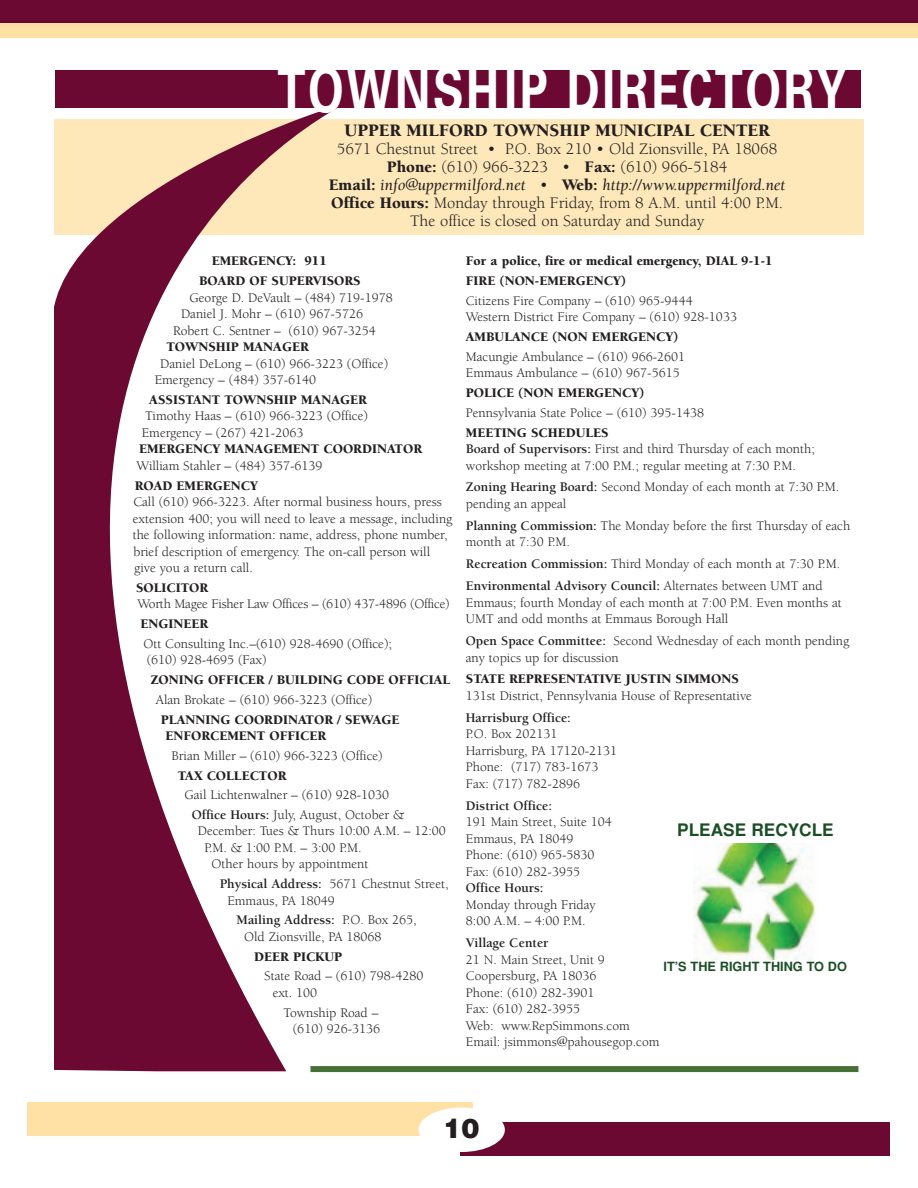
<style>
.page{position:relative;width:918px;height:1188px;background:#fff}
.page>*{position:absolute;margin:0;border:0;box-sizing:border-box;transform-origin:0 0}
.t1{font:700 61.5px "Univers";letter-spacing:.055em;color:#fff;scale:.75 1}
.t2{font:900 27px "Helvetica";color:#231f20}
.t3{font:900 18px "Berkeley";color:#231f20}
.t4{font:700 17.25px "Helvetica";color:#1a4e25}
.t5{font:16.5px/18px "Berkeley";color:#231f20;text-align:center}
.t6{font:13.5px/16.5px "Berkeley";color:#231f20}
.t7{font:900 13.5px/19.8px "Berkeley";color:#231f20}
.t8{font:700 13.5px "Berkeley";color:#231f20}
.t9{font:700 12.75px "Helvetica";color:#1a4e25}
.s1{font-weight:900}
.s2{font-style:italic}
.s3{font-weight:700}
</style>
<div class="page">
<div style="left:0;top:0;width:918px;height:34px;background:#6c0932"></div>
<div style="left:27px;top:1102px;width:445px;height:34px;background:#ffe1a5"></div>
<div style="left:461px;top:1122px;width:429px;height:34px;background:#6c0932"></div>
<div style="left:419px;top:1108px;width:86px;height:44px;background:#fff;border-radius:50%"></div>
<div style="left:55px;top:70px;width:805px;height:38px;background:#6c0932"></div>
<div style="left:54px;top:119px;width:810px;height:116px;background:#fee8ba"></div>
<svg style="left:54px;top:108px;width:284px;height:963px"></svg>
<div style="left:310px;top:1066px;width:548px;height:6px;background:#467035"></div>
<img style="left:693px;top:843px;width:123px;height:117px">
<div style="left:0;top:23px;width:918px;height:15px;background:#ffe1a5"></div>
<h1 class="t1" style="left:278px;top:68px;width:760px">TOWNSHIP DIRECTORY</h1>
<h3 class="t3" style="left:344px;top:123px;width:427px">UPPER MILFORD TOWNSHIP MUNICIPAL CENTER</h3>
<p class="t5" style="left:329px;top:141px;width:458px">5671 Chestnut Street • P.O. Box 210 • Old Zionsville, PA 18068<br><span class="s1">Phone:</span> (610) 966-3223 • <span class="s1">Fax:</span> (610) 966-5184<br><span class="s1">Email:</span> <span class="s2">info@uppermilford.net</span> • <span class="s1">Web:</span> <span class="s2">http://www.uppermilford.net </span><span class="s1">Office Hours:</span> Monday through Friday, from 8 A.M. until 4:00 P.M.<br>The office is closed on Saturday and Sunday</p>
<p class="t7" style="left:199px;top:252px;width:163px;text-indent:13px">EMERGENCY: 911<br>BOARD OF SUPERVISORS</p>
<p class="t6" style="left:190px;top:290px;width:205px">George D. DeVault – (484) 719-1978</p>
<p class="t6" style="left:181px;top:307px;width:183px">Daniel J. Mohr – (610) 967-5726</p>
<p class="t6" style="left:173px;top:323px;width:204px">Robert C. Sentner – (610) 967-3254</p>
<p class="t7" style="left:166px;top:338px;width:144px">TOWNSHIP MANAGER</p>
<p class="t6" style="left:155px;top:356px;width:235px;text-indent:6px">Daniel DeLong – (610) 966-3223 (Office)<br>Emergency – (484) 357-6140</p>
<p class="t7" style="left:149px;top:391px;width:219px">ASSISTANT TOWNSHIP MANAGER</p>
<p class="t6" style="left:142px;top:409px;width:228px">Timothy Haas – (610) 966-3223 (Office)<br>Emergency – (267) 421-2063</p>
<p class="t7" style="left:139px;top:440px;width:285px">EMERGENCY MANAGEMENT COORDINATOR</p>
<p class="t6" style="left:137px;top:458px;width:187px">William Stahler – (484) 357-6139</p>
<p class="t7" style="left:135px;top:477px;width:125px">ROAD EMERGENCY</p>
<p class="t6" style="left:133px;top:495px;width:321px">Call (610) 966-3223. After normal business hours, press extension 400; you will need to leave a message, including the following information: name, address, phone number, brief description of emergency. The on-call person will give you a return call.</p>
<p class="t7" style="left:136px;top:579px;width:74px">SOLICITOR</p>
<p class="t6" style="left:138px;top:597px;width:314px">Worth Magee Fisher Law Offices – (610) 437-4896 (Office)</p>
<p class="t7" style="left:140px;top:615px;width:69px">ENGINEER</p>
<p class="t6" style="left:144px;top:636px;width:250px">Ott Consulting Inc.–(610) 928-4690 (Office); (610) 928-4695 (Fax)</p>
<p class="t7" style="left:151px;top:671px;width:301px">ZONING OFFICER / BUILDING CODE OFFICIAL</p>
<p class="t6" style="left:156px;top:692px;width:218px">Alan Brokate – (610) 966-3223 (Office)</p>
<p class="t7" style="left:165px;top:712px;width:236px;line-height:16.5px;text-indent:-4px">PLANNING COORDINATOR / SEWAGE<br>ENFORCEMENT OFFICER</p>
<p class="t6" style="left:172px;top:748px;width:213px">Brian Miller – (610) 966-3223 (Office)</p>
<p class="t7" style="left:178px;top:766px;width:110px">TAX COLLECTOR</p>
<p class="t6" style="left:192px;top:786px;width:214px;line-height:19.8px;text-indent:-7px">Gail Lichtenwalner – (610) 928-1030<br><span class="s3">Office Hours:</span> July, August, October &amp;</p>
<p class="t6" style="left:198px;top:824px;width:250px">December: Tues &amp; Thurs 10:00 A.M. – 12:00</p>
<p class="t6" style="left:205px;top:841px;width:159px">P.M. &amp; 1:00 P.M. – 3:00 P.M.</p>
<p class="t6" style="left:212px;top:857px;width:158px">Other hours by appointment</p>
<p class="t6" style="left:227px;top:877px;width:223px;text-indent:-8px"><span class="s3">Physical Address:</span> 5671 Chestnut Street,<br>Emmaus, PA 18049</p>
<p class="t6" style="left:244px;top:913px;width:174px;text-indent:-8px"><span class="s3">Mailing Address:</span> P.O. Box 265,<br>Old Zionsville, PA 18068</p>
<p class="t7" style="left:254px;top:948px;width:90px">DEER PICKUP</p>
<p class="t6" style="left:273px;top:969px;width:152px;text-indent:-8px">State Road – (610) 798-4280 ext. 100</p>
<p class="t6" style="left:284px;top:1005px;width:98px;text-align:right">Township Road – (610) 926-3136</p>
<p class="t7" style="left:466px;top:252px;width:308px">For a police, fire or medical emergency, DIAL 9-1-1<br>FIRE (NON-EMERGENCY)</p>
<p class="t6" style="left:466px;top:294px;width:273px">Citizens Fire Company – (610) 965-9444<br>Western District Fire Company – (610) 928-1033</p>
<p class="t7" style="left:466px;top:328px;width:214px">AMBULANCE (NON EMERGENCY)</p>
<p class="t6" style="left:466px;top:349px;width:221px">Macungie Ambulance – (610) 966-2601<br>Emmaus Ambulance – (610) 967-5615</p>
<p class="t7" style="left:466px;top:384px;width:180px">POLICE (NON EMERGENCY)</p>
<p class="t6" style="left:466px;top:405px;width:240px">Pennsylvania State Police – (610) 395-1438</p>
<p class="t6" style="left:466px;top:425px;width:351px"><span class="s1">MEETING SCHEDULES<br></span><span class="s3">Board of Supervisors:</span> First and third Thursday of each month; workshop meeting at 7:00 P.M.; regular meeting at 7:30 P.M.</p>
<p class="t6" style="left:466px;top:480px;width:375px"><span class="s3">Zoning Hearing Board:</span> Second Monday of each month at 7:30 P.M. pending an appeal</p>
<p class="t6" style="left:466px;top:519px;width:386px"><span class="s3">Planning Commission:</span> The Monday before the first Thursday of each month at 7:30 P.M.</p>
<p class="t6" style="left:466px;top:554px;width:376px;line-height:21.9px"><span class="s3">Recreation Commission:</span> Third Monday of each month at 7:30 P.M.<br><span class="s3">Environmental Advisory Council:</span> Alternates between UMT and</p>
<p class="t6" style="left:466px;top:595px;width:377px">Emmaus; fourth Monday of each month at 7:00 P.M. Even months at<br>UMT and odd months at Emmaus Borough Hall</p>
<p class="t6" style="left:466px;top:634px;width:385px"><span class="s3">Open Space Committee:</span> Second Wednesday of each month pending any topics up for discussion</p>
<p class="t7" style="left:466px;top:670px;width:275px">STATE REPRESENTATIVE JUSTIN SIMMONS</p>
<p class="t6" style="left:466px;top:689px;width:288px">131st District, Pennsylvania House of Representative</p>
<p class="t8" style="left:466px;top:712px;width:107px">Harrisburg Office:</p>
<p class="t6" style="left:466px;top:727px;width:153px">P.O. Box 202131<br>Harrisburg, PA 17120-2131<br>Phone: (717) 783-1673<br>Fax: (717) 782-2896</p>
<p class="t8" style="left:466px;top:800px;width:88px">District Office:</p>
<p class="t6" style="left:466px;top:815px;width:147px">191 Main Street, Suite 104<br>Emmaus, PA 18049<br>Phone: (610) 965-5830<br>Fax: (610) 282-3955</p>
<p class="t8" style="left:466px;top:883px;width:79px">Office Hours:</p>
<p class="t6" style="left:466px;top:897px;width:131px">Monday through Friday<br>8:00 A.M. – 4:00 P.M.</p>
<p class="t8" style="left:466px;top:938px;width:84px">Village Center</p>
<p class="t6" style="left:466px;top:952px;width:195px">21 N. Main Street, Unit 9<br>Coopersburg, PA 18036<br>Phone: (610) 282-3901<br>Fax: (610) 282-3955<br>Web: www.RepSimmons.com<br>Email: jsimmons@pahousegop.com</p>
<p class="t4" style="left:677px;top:820px;width:158px">PLEASE RECYCLE</p>
<p class="t9" style="left:663px;top:959px;width:185px">IT’S THE RIGHT THING TO DO</p>
<h2 class="t2" style="left:443px;top:1119px;width:38px">10</h2>
</div>
